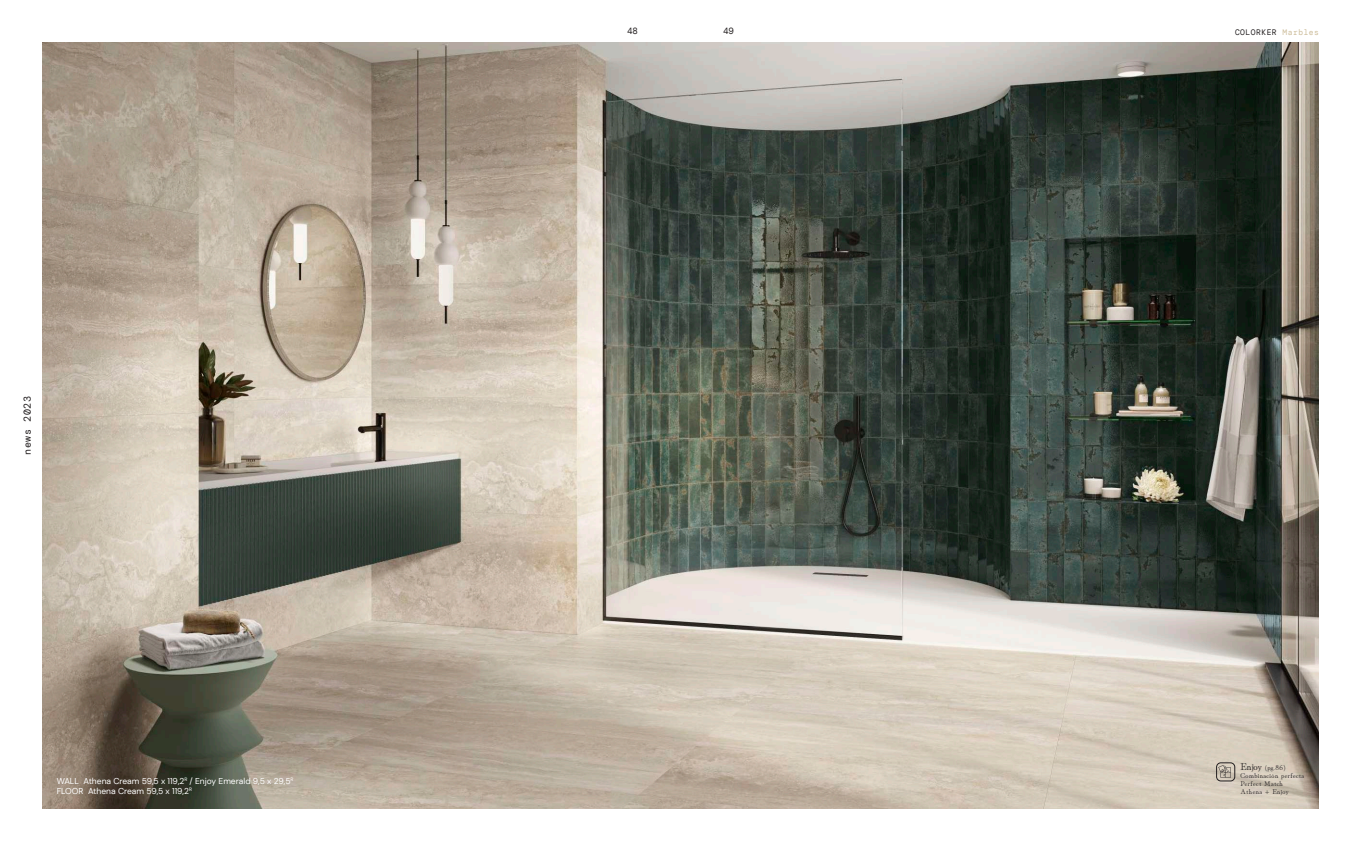
<style>
.page{position:relative;width:1361px;height:851px;background:#fff}
.page>*{position:absolute;margin:0;border:0;box-sizing:border-box;transform-origin:0 0}
.t1{font:10px "DM Mono";letter-spacing:.06em;color:#231f20}
.t2{font:9px "DM Mono";color:#231f20}
.t3{font:8.5px/10px "DM Sans";color:#fff}
.t4{font:8px "DM Mono";letter-spacing:.06em;color:#231f20}
.t5{font:7px/8px "Hina Mincho";letter-spacing:.06em;color:#231f20}
.s1{font-style:inherit}
.s2{color:#cebe9c}
.s3{font-size:10px}
</style>
<div class="page">
<img style="left:43px;top:43px;width:1275px;height:765px">
<div style="left:1216px;top:762px;width:19px;height:19px;border:1px solid #231f20;border-radius:4px"></div>
<svg style="left:1218px;top:764px;width:13px;height:13px"></svg>
<p class="t1" style="left:21px;top:455px;width:60px;rotate:-90deg">news 2023</p>
<p class="t3" style="left:57px;top:776px;width:238px">WALL Athena Cream <span class="s1">59,5</span> x <span class="s1">119,2</span><sup>R</sup> / Enjoy Emerald 9,5 x 29,5<sup>R<br></sup>FLOOR Athena Cream <span class="s1">59,5</span> x <span class="s1">119,2</span><sup>R</sup></p>
<p class="t2" style="left:627px;top:26px;width:12px">48</p>
<p class="t2" style="left:723px;top:26px;width:12px">49</p>
<p class="t4" style="left:1235px;top:27px;width:85px">COLORKER <span class="s2">Marbles</span></p>
<p class="t5" style="left:1240px;top:763px;width:65px"><span class="s3">Enjoy</span> (pg.86)<br>Combinación perfecta<br>Perfect Match<br>Athena + Enjoy</p>
</div>
